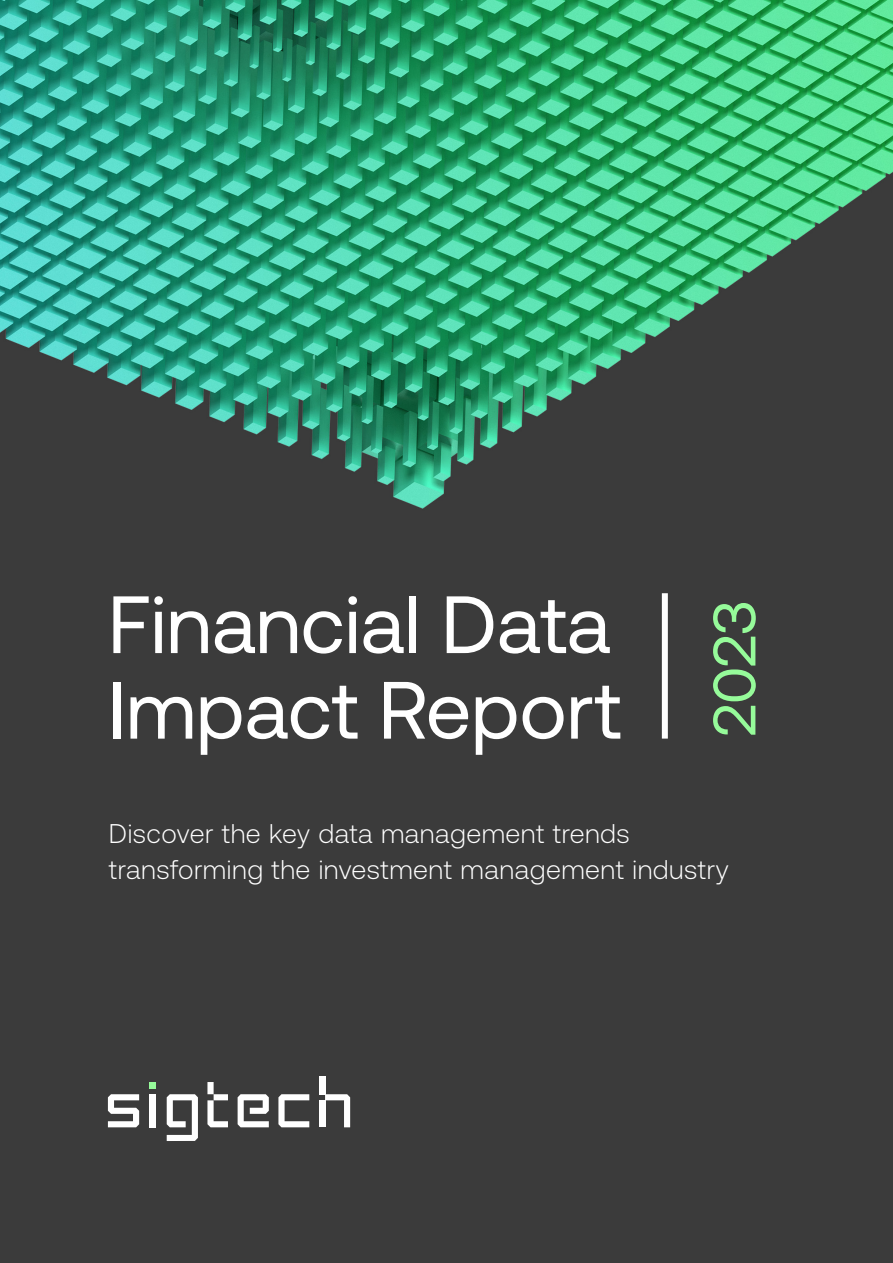
<style>
.page{position:relative;width:893px;height:1263px;background:#fff}
.page>*{position:absolute;margin:0;border:0;box-sizing:border-box;transform-origin:0 0}
.t1{font:81px/85.5px "Aeonik";color:#fff}
.t2{font:60px "Aeonik";color:#96fb9a}
.t3{font:300 27px/36px "Aeonik";letter-spacing:.02em;color:#fff}
</style>
<div class="page">
<img style="left:0;top:0;width:893px;height:1263px">
<svg style="left:325px;top:1094px;width:25px;height:33px"></svg>
<div style="left:319px;top:1100px;width:6px;height:27px;background:#fff"></div>
<div style="left:319px;top:1076px;width:6px;height:18px;background:#fff"></div>
<svg style="left:278px;top:1094px;width:31px;height:33px"></svg>
<svg style="left:238px;top:1094px;width:31px;height:33px"></svg>
<svg style="left:207px;top:1082px;width:21px;height:45px"></svg>
<svg style="left:167px;top:1094px;width:31px;height:47px"></svg>
<div style="left:150px;top:1094px;width:6px;height:33px;background:#fff"></div>
<svg style="left:108px;top:1094px;width:31px;height:33px"></svg>
<svg style="left:150px;top:1082px;width:6px;height:6px"></svg>
<div style="left:662px;top:593px;width:6px;height:146px;background:#fff"></div>
<h1 class="t1" style="left:108px;top:582px;width:515px">Financial Data<br>Impact Report</h1>
<h2 class="t2" style="left:702px;top:736px;width:137px;rotate:-90deg">2023</h2>
<p class="t3" style="left:109px;top:816px;width:621px">Discover the key data management trends transforming the investment management industry</p>
</div>
